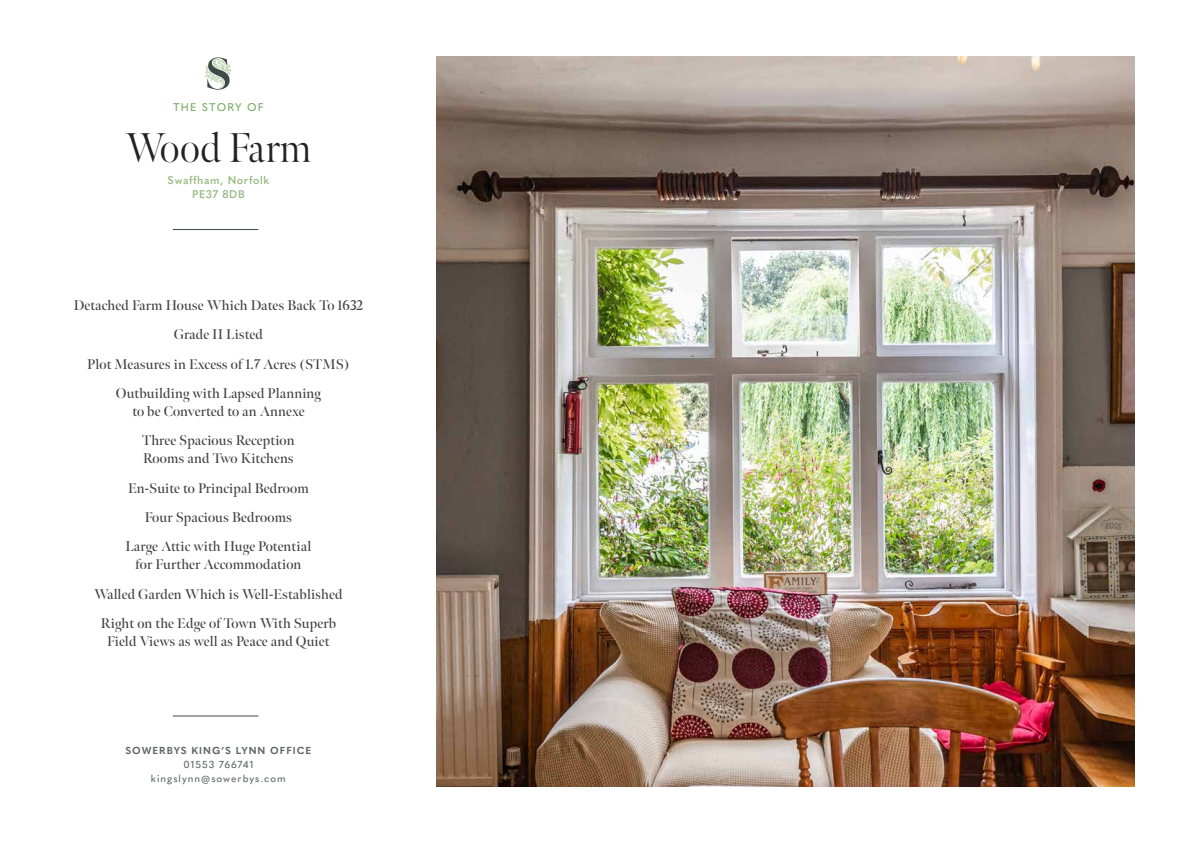
<style>
.page{position:relative;width:1191px;height:842px;background:#fff}
.page>*{position:absolute;margin:0;border:0;box-sizing:border-box;transform-origin:0 0}
.t1{font:300 41.5px "Meno Banner";color:#222223}
.t2{font:600 14px/29.3px "Meno Banner";letter-spacing:.01em;color:#434141;text-align:center}
.t3{font:600 11px/14px "Quasimoda";letter-spacing:.05em;color:#96ba81;text-align:center}
.t4{font:500 11px "Quasimoda";letter-spacing:.1em;color:#76aa62}
.t5{font:500 10px/14px "Quasimoda";letter-spacing:.1em;color:#5e6662;text-align:center}
.t6{font:700 10px "Quasimoda";letter-spacing:.1em;color:#5e6662}
</style>
<div class="page">
<img style="left:437px;top:57px;width:697px;height:729px">
<hr style="left:173px;top:715px;width:85px;height:1px;background:#3e4b47">
<hr style="left:173px;top:229px;width:85px;height:1px;background:#3e4b47">
<svg style="left:205px;top:57px;width:27px;height:33px"></svg>
<p class="t4" style="left:173px;top:99px;width:92px">THE STORY OF</p>
<h1 class="t1" style="left:125px;top:123px;width:187px">Wood Farm</h1>
<p class="t3" style="left:168px;top:172px;width:103px">Swaffham, Norfolk<br>PE37 8DB</p>
<p class="t2" style="left:74px;top:291px;width:291px">Detached Farm House Which Dates Back To 1632<br>Grade II Listed<br>Plot Measures in Excess of 1.7 Acres (STMS)<br>Outbuilding with Lapsed Planning</p>
<p class="t2" style="left:132px;top:397px;width:174px">to be Converted to an Annexe<br>Three Spacious Reception</p>
<p class="t2" style="left:125px;top:444px;width:187px">Rooms and Two Kitchens<br>En-Suite to Principal Bedroom<br>Four Spacious Bedrooms<br>Large Attic with Huge Potential</p>
<p class="t2" style="left:94px;top:550px;width:250px">for Further Accommodation<br>Walled Garden Which is Well-Established<br>Right on the Edge of Town With Superb</p>
<p class="t2" style="left:107px;top:627px;width:224px">Field Views as well as Peace and Quiet</p>
<p class="t6" style="left:125px;top:743px;width:187px">SOWERBYS KING’S LYNN OFFICE</p>
<p class="t5" style="left:151px;top:757px;width:136px">01553 766741 kingslynn@sowerbys.com</p>
</div>
